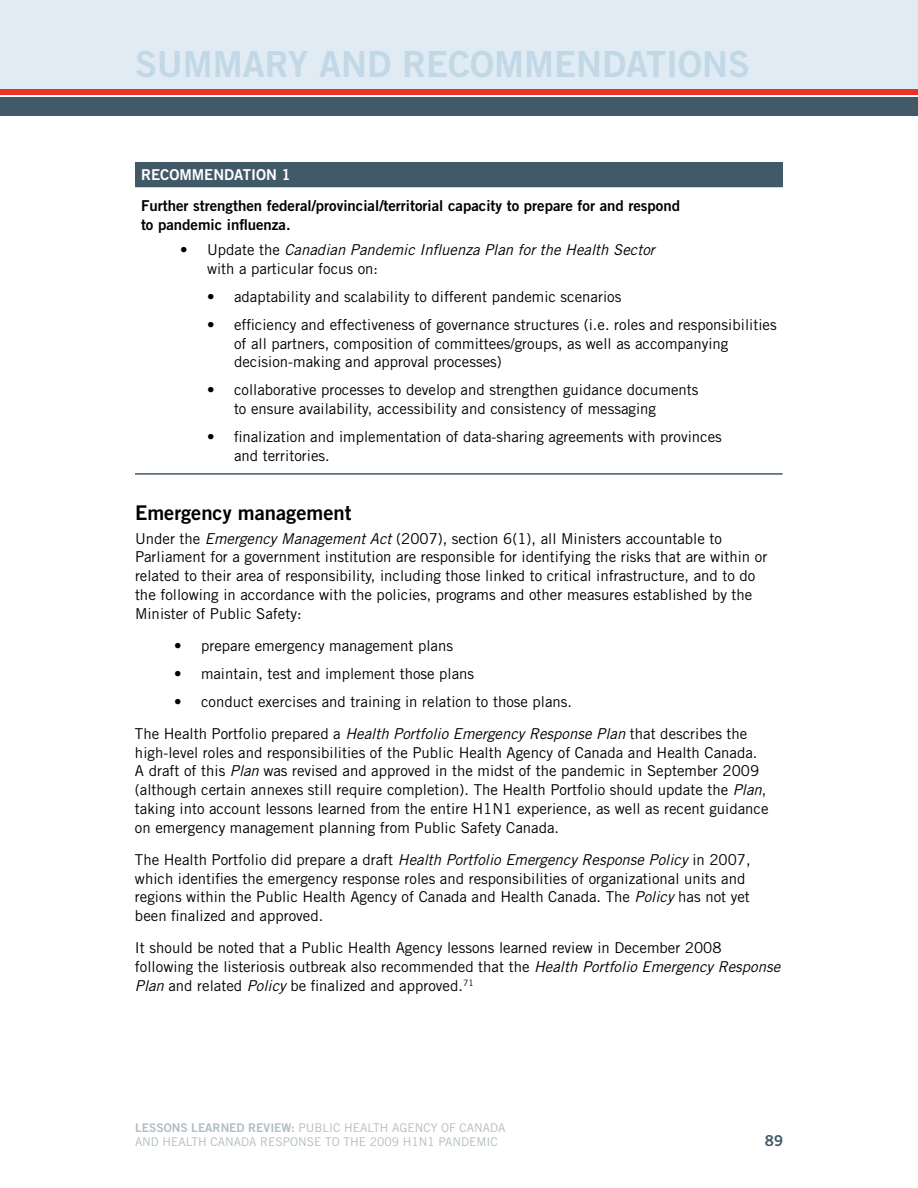
<style>
.page{position:relative;width:918px;height:1188px;background:#fff}
.page>*{position:absolute;margin:0;border:0;box-sizing:border-box;transform-origin:0 0}
.t1{font:36px "Trade Gothic LT Std Bd 2";color:#c2d8e7}
.t2{font:20.25px "Trade Gothic LT Std Bd 2";color:#000}
.t3{font:15px/18.8px "Trade Gothic LT Std";color:#000}
.t4{font:15px/18.8px "Trade Gothic LT Std Bd 2";color:#000}
.t5{font:italic 15px/18.8px "Trade Gothic LT Std";color:#000}
.t6{font:15px "Trade Gothic LT Std Bd 2";color:#fff}
.t7{font:15px "Trade Gothic LT Std Bd 2";color:#425968}
.t8{font:12px/14.2px "Trade Gothic LT Std";color:#b3bdc3}
.s1{font-style:normal}
.s2{font-style:italic}
.s3{font-family:"Trade Gothic LT Std Bd 2"}
</style>
<div class="page">
<div style="left:0;top:0;width:918px;height:90px;background:#e1ebf3"></div>
<div style="left:0;top:97px;width:918px;height:18px;background:#425968"></div>
<div style="left:0;top:90px;width:918px;height:5px;background:#ee3124"></div>
<div style="left:135px;top:162px;width:648px;height:25px;background:#425968"></div>
<hr style="left:135px;top:473px;width:648px;height:2px;background:#425968">
<h1 class="t1" style="left:135px;top:42px;width:617px">Summary and Recommendations</h1>
<p class="t6" style="left:141px;top:165px;width:151px">Recommendation 1</p>
<p class="t4" style="left:141px;top:196px;width:541px">Further strengthen federal/provincial/territorial capacity to prepare for and respond to pandemic influenza.</p>
<p class="t5" style="left:207px;top:241px;width:449px;text-indent:-27px"><span class="s1">• U pdate the</span> Canadian Pandemic Influenza Plan for the Health Sector <span class="s1">with a particular focus on:</span></p>
<p class="t3" style="left:207px;top:287px;width:416px">• adaptability and scalability to different pandemic scenarios</p>
<p class="t3" style="left:234px;top:315px;width:544px;text-indent:-27px">• efficiency and effectiveness of governance structures (i.e. roles and responsibilities of all partners, composition of committees/groups, as well as accompanying decision-making and approval processes)</p>
<p class="t3" style="left:234px;top:380px;width:466px;text-indent:-27px">• collaborative processes to develop and strengthen guidance documents to ensure availability, accessibility and consistency of messaging</p>
<p class="t3" style="left:234px;top:427px;width:489px;text-indent:-27px">• finalization and implementation of data-sharing agreements with provinces and territories.</p>
<h2 class="t2" style="left:135px;top:500px;width:218px">Emergency management</h2>
<p class="t3" style="left:135px;top:529px;width:634px">U nder the <span class="s2">Emergency Management Act</span> (2007), section 6(1), all M inisters accountable to Parliament for a government institution are responsible for identifying the risks that are within or related to their area of responsibility, including those linked to critical infrastructure, and to do the following in accordance with the policies, programs and other measures established by the<br>M inister of Public Safety:</p>
<p class="t3" style="left:174px;top:636px;width:281px">• prepare emergency management plans</p>
<p class="t3" style="left:174px;top:664px;width:302px">• maintain, test and implement those plans</p>
<p class="t3" style="left:135px;top:685px;width:614px;line-height:32.2px;text-indent:39px">• conduct exercises and training in relation to those plans.<br>The Health Portfolio prepared a <span class="s2">Health Portfolio Emergency Response Plan</span> that describes the</p>
<p class="t3" style="left:135px;top:743px;width:635px">high-level roles and responsibilities of the Public Health Agency of Canada and Health Canada.<br>A draft of this <span class="s2">Plan</span> was revised and approved in the midst of the pandemic in September 2009 (although certain annexes still require completion). The Health Portfolio should update the <span class="s2">Plan</span>, taking into account lessons learned from the entire H1N 1 experience, as well as recent guidance on emergency management planning from Public Safety Canada.</p>
<p class="t3" style="left:135px;top:850px;width:617px">The Health Portfolio did prepare a draft <span class="s2">Health Portfolio Emergency Response Policy</span> in 2007, which identifies the emergency response roles and responsibilities of organizational units and regions within the Public Health Agency of Canada and Health Canada. The <span class="s2">Policy</span> has not yet been finalized and approved.</p>
<p class="t3" style="left:135px;top:939px;width:647px">It should be noted that a Public Health Agency lessons learned review in December 2008 following the listeriosis outbreak also recommended that the <span class="s2">Health Portfolio Emergency Response<br>Plan</span> and related <span class="s2">Policy</span> be finalized and approved.<sup>71</sup></p>
<p class="t8" style="left:135px;top:1120px;width:372px"><span class="s3">Lessons Learned Review:</span> Public Health Agency of Canada and Health Canada Response to th e 2009 H1N 1 Pandemic</p>
<p class="t7" style="left:765px;top:1131px;width:20px">89</p>
</div>
